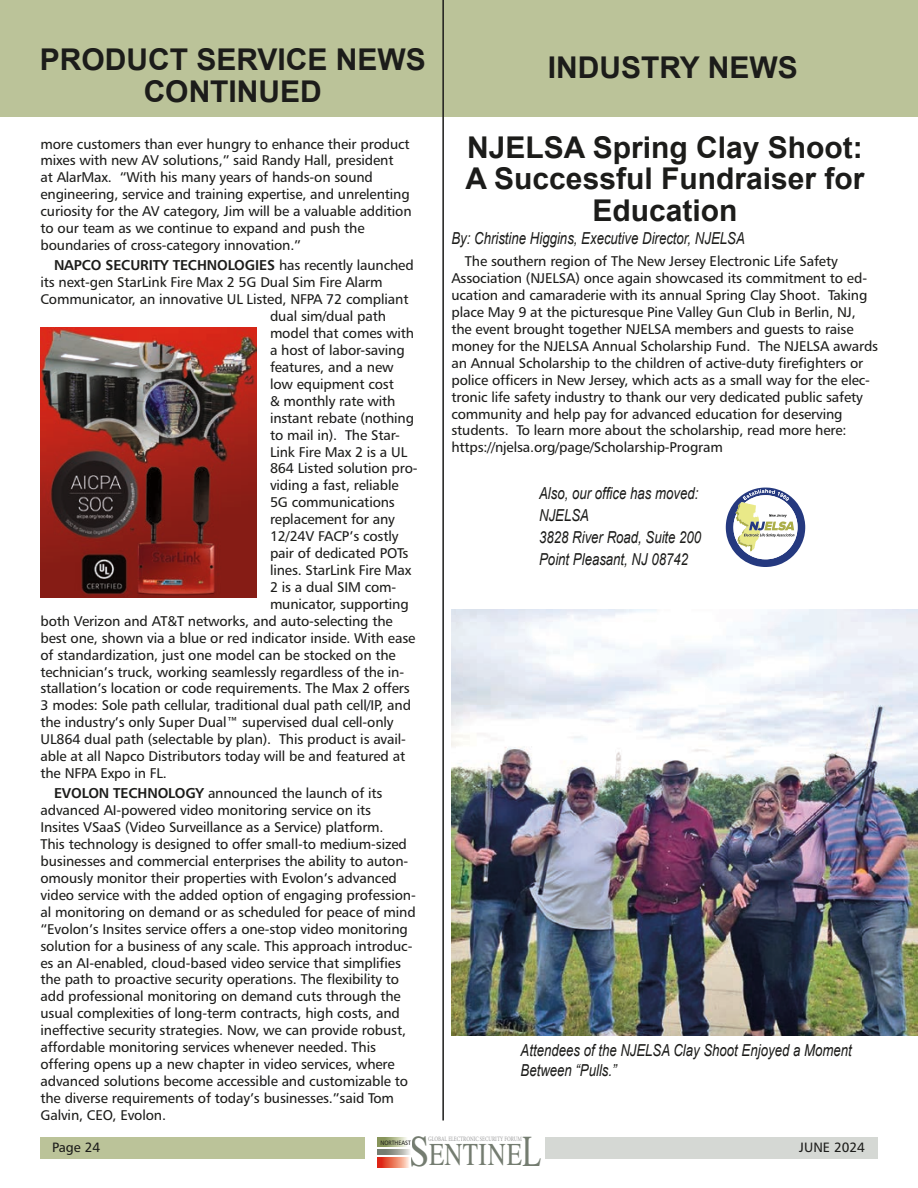
<style>
.page{position:relative;width:918px;height:1188px;background:#fff}
.page>*{position:absolute;margin:0;border:0;box-sizing:border-box;transform-origin:0 0}
.t1{font:31.8px "Times";letter-spacing:.015em;color:#747c70;scale:.79 1}
.t2{font:700 30px/31.5px "Arial";color:#1c1c1a;text-align:center}
.t3{font:italic 16.5px/22.2px "Arial";color:#1c1c1a;scale:.8 1}
.t4{font:14.25px "Humanist 777 BT Bold B";letter-spacing:-.01em;color:#1c1c1a}
.t5{font:14.1px/17px "Humanist 777 BT Roman B";letter-spacing:-.01em;color:#1c1c1a}
.t6{font:13.5px "Humanist 777 BT Roman B";color:#1c1c1a}
.t7{font:6.6px "Minion Pro";color:#979798;scale:.76 1}
.t8{font:6.3px "Humanist 777 BT Roman B";color:#1c1c1a;scale:.89 1}
.s1{font-family:"Humanist 777 BT Roman B";font-size:14.1px}
.s2{font-family:"Humanist 777 BT Bold B";font-size:14.25px}
.s3{font-size:44.25px}
</style>
<div class="page">
<svg style="left:378px;top:1158px;width:31px;height:9px"></svg>
<svg style="left:378px;top:1138px;width:29px;height:9px"></svg>
<svg style="left:378px;top:1150px;width:32px;height:5px"></svg>
<div style="left:0;top:0;width:918px;height:117px;background:#bbc399"></div>
<img style="left:451px;top:610px;width:467px;height:425px">
<img style="left:40px;top:327px;width:217px;height:270px">
<svg style="left:726px;top:488px;width:80px;height:79px"></svg>
<hr style="left:442px;top:0;width:2px;height:1120px;background:#1c1c1a">
<div style="left:545px;top:1137px;width:333px;height:21px;background:#d5d8d4"></div>
<div style="left:40px;top:1137px;width:325px;height:21px;background:#bbc399"></div>
<h2 class="t2" style="left:40px;top:45px;width:388px">PRODUCT SERVICE NEWS<br>CONTINUED</h2>
<h2 class="t2" style="left:548px;top:53px;width:252px">INDUSTRY NEWS</h2>
<p class="t5" style="left:40px;top:135px;width:373px">more customers than ever hungry to enhance their product mixes with new AV solutions,” said Randy Hall, president<br>at AlarMax. “With his many years of hands-on sound engineering, service and training expertise, and unrelenting curiosity for the AV category, Jim will be a valuable addition to our team as we continue to expand and push the boundaries of cross-category innovation.”</p>
<p class="t4" style="left:54px;top:256px;width:361px">NAPCO SECURITY TECHNOLOGIES <span class="s1">has recently launched</span></p>
<p class="t5" style="left:41px;top:274px;width:344px">its next-gen StarLink Fire Max 2 5G Dual Sim Fire Alarm</p>
<p class="t5" style="left:41px;top:291px;width:370px">Communicator, an innovative UL Listed, NFPA 72 compliant</p>
<p class="t5" style="left:270px;top:308px;width:118px">dual sim/dual path</p>
<p class="t5" style="left:270px;top:324px;width:146px">model that comes with</p>
<p class="t5" style="left:270px;top:341px;width:136px">a host of labor-saving</p>
<p class="t5" style="left:270px;top:358px;width:125px">features, and a new</p>
<p class="t5" style="left:270px;top:375px;width:125px">low equipment cost</p>
<p class="t5" style="left:270px;top:392px;width:127px">&amp; monthly rate with</p>
<p class="t5" style="left:270px;top:409px;width:146px">instant rebate (nothing</p>
<p class="t5" style="left:270px;top:426px;width:131px">to mail in). The Star-</p>
<p class="t5" style="left:270px;top:443px;width:139px">Link Fire Max 2 is a UL</p>
<p class="t5" style="left:270px;top:460px;width:149px">864 Listed solution pro-</p>
<p class="t5" style="left:270px;top:477px;width:130px">viding a fast, reliable</p>
<p class="t5" style="left:270px;top:494px;width:126px">5G communications</p>
<p class="t5" style="left:270px;top:511px;width:126px">replacement for any</p>
<p class="t5" style="left:270px;top:527px;width:130px">12/24V FACP’s costly</p>
<p class="t5" style="left:270px;top:544px;width:140px">pair of dedicated POTs</p>
<p class="t5" style="left:270px;top:561px;width:143px">lines. StarLink Fire Max</p>
<p class="t5" style="left:270px;top:578px;width:128px">2 is a dual SIM com-</p>
<p class="t5" style="left:270px;top:595px;width:140px">municator, supporting</p>
<p class="t5" style="left:40px;top:612px;width:354px">both Verizon and AT&amp;T networks, and auto-selecting the</p>
<p class="t5" style="left:40px;top:629px;width:376px">best one, shown via a blue or red indicator inside. With ease</p>
<p class="t5" style="left:40px;top:646px;width:357px">of standardization, just one model can be stocked on the</p>
<p class="t5" style="left:40px;top:663px;width:365px">technician’s truck, working seamlessly regardless of the in-</p>
<p class="t5" style="left:40px;top:680px;width:371px">stallation’s location or code requirements. The Max 2 offers</p>
<p class="t5" style="left:40px;top:697px;width:372px">3 modes: Sole path cellular, traditional dual path cell/IP, and</p>
<p class="t5" style="left:40px;top:714px;width:355px">the industry’s only Super Dual™ supervised dual cell-only</p>
<p class="t5" style="left:40px;top:731px;width:367px">UL864 dual path (selectable by plan). This product is avail-</p>
<p class="t5" style="left:40px;top:747px;width:366px">able at all Napco Distributors today will be and featured at</p>
<p class="t5" style="left:40px;top:764px;width:128px">the NFPA Expo in FL.</p>
<p class="t5" style="left:40px;top:785px;width:377px;text-indent:14px"><span class="s2">EVOLON TECHNOLOGY</span> announced the launch of its advanced AI-powered video monitoring service on its<br>Insites VSaaS (Video Surveillance as a Service) platform.<br>This technology is designed to offer small-to medium-sized businesses and commercial enterprises the ability to auton&shy;omously monitor their properties with Evolon’s advanced video service with the added option of engaging profession&shy;al monitoring on demand or as scheduled for peace of mind “Evolon’s Insites service offers a one-stop video monitoring solution for a business of any scale. This approach introduc&shy;es an AI-enabled, cloud-based video service that simplifies the path to proactive security operations. The flexibility to add professional monitoring on demand cuts through the usual complexities of long-term contracts, high costs, and ineffective security strategies. Now, we can provide robust, affordable monitoring services whenever needed. This offering opens up a new chapter in video services, where advanced solutions become accessible and customizable to the diverse requirements of today’s businesses.”said Tom Galvin, CEO, Evolon.</p>
<h2 class="t2" style="left:465px;top:133px;width:401px">NJELSA Spring Clay Shoot:<br>A Successful Fundraiser for<br>Education</h2>
<p class="t3" style="left:451px;top:227px;width:368px">By: Christine Higgins, Executive Director, NJELSA</p>
<p class="t5" style="left:451px;top:253px;width:428px;text-indent:14px">The southern region of The New Jersey Electronic Life Safety Association (NJELSA) once again showcased its commitment to ed&shy;ucation and camaraderie with its annual Spring Clay Shoot. Taking place May 9 at the picturesque Pine Valley Gun Club in Berlin, NJ, the event brought together NJELSA members and guests to raise money for the NJELSA Annual Scholarship Fund. The NJELSA awards an Annual Scholarship to the children of active-duty firefighters or police officers in New Jersey, which acts as a small way for the elec&shy;tronic life safety industry to thank our very dedicated public safety community and help pay for advanced education for deserving students. To learn more about the scholarship, read more here: https://njelsa.org/page/Scholarship-Program</p>
<p class="t3" style="left:539px;top:482px;width:204px">Also, our office has moved:<br>NJELSA<br>3828 River Road, Suite 200<br>Point Pleasant, NJ 08742</p>
<p class="t3" style="left:521px;top:1041px;width:415px;line-height:19.8px">Attendees of the NJELSA Clay Shoot Enjoyed a Moment<br>Between “Pulls.”</p>
<h1 class="t1" style="left:409px;top:1137px;width:169px"><span class="s3">S</span>ENTINE<span class="s3">L</span></h1>
<p class="t7" style="left:428px;top:1134px;width:125px">GLOBAL ELECTRONIC SECURITY FORUM</p>
<p class="t8" style="left:380px;top:1139px;width:36px">NORTHEAST</p>
<p class="t6" style="left:52px;top:1139px;width:50px">Page 24</p>
<p class="t6" style="left:799px;top:1139px;width:67px">JUNE 2024</p>
</div>
